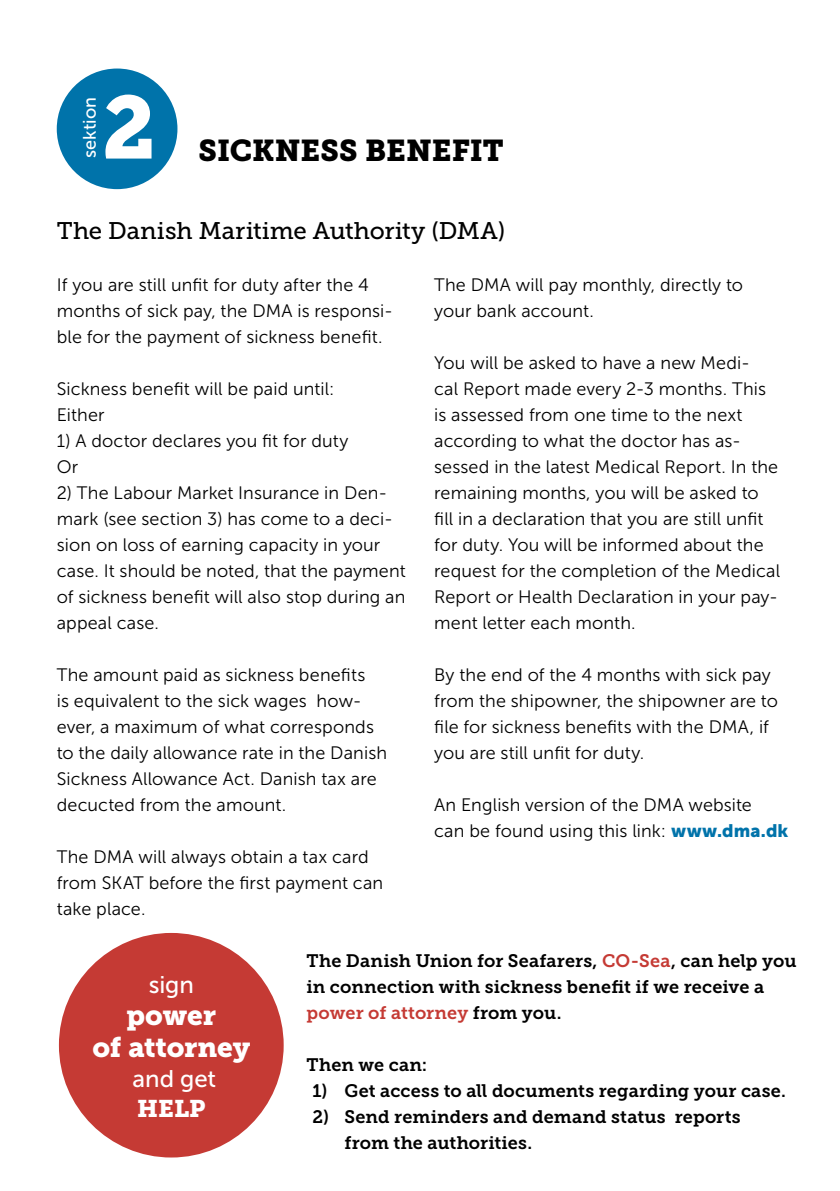
<style>
.page{position:relative;width:840px;height:1191px;background:#fff}
.page>*{position:absolute;margin:0;border:0;box-sizing:border-box;transform-origin:0 0}
.Sektionsnummer{font:88px "Museo Slab 900";color:#fff}
.Overskrift_kapitel{font:30px "Museo Slab 900";letter-spacing:-.005em;color:#000}
.Udraab_white{font:28px/32px "Museo Slab 900";letter-spacing:-.005em;color:#fff;text-align:center}
.t1{font:24px "Museo Slab 500";color:#000}
.Udraab_white-2{font:24px "Museo Sans 500";letter-spacing:-.005em;color:#fff}
.Udraab_white-3{font:24px "Museo Slab 900";color:#fff}
.Brød_HH{font:18px/26px "Museo Sans 300";letter-spacing:.005em;color:#000}
.Info_tekst_fremhævet{font:18px/26px "Museo Slab 700";letter-spacing:.005em;color:#000}
.Sektion_tekst{font:18px "Museo Sans 500";letter-spacing:.01em;color:#fff}
.s1{font-family:"Museo Sans 900";color:#0073aa}
.s2{color:#c53a34}
</style>
<div class="page">
<div style="left:57px;top:69px;width:120px;height:120px;background:#0073aa;border-radius:50%"></div>
<div style="left:59px;top:933px;width:224px;height:224px;background:#c53a34;border-radius:50%"></div>
<p class="Sektion_tekst" style="left:80px;top:158px;width:63px;rotate:-90deg">sektion</p>
<p class="Sektionsnummer" style="left:102px;top:77px;width:55px">2</p>
<p class="Overskrift_kapitel" style="left:198px;top:133px;width:306px">SICKNESS BENEFIT</p>
<p class="t1" style="left:57px;top:217px;width:450px">The Danish Maritime Authority (DMA)</p>
<p class="Brød_HH" style="left:57px;top:272px;width:338px">If you are still unfit for duty after the 4 months of sick pay, the DMA is responsi&shy;ble for the payment of sickness benefit.</p>
<p class="Brød_HH" style="left:57px;top:376px;width:279px">Sickness benefit will be paid until:</p>
<p class="Brød_HH" style="left:57px;top:402px;width:49px">Either</p>
<p class="Brød_HH" style="left:57px;top:428px;width:293px">1) A doctor declares you fit for duty</p>
<p class="Brød_HH" style="left:57px;top:454px;width:23px">Or</p>
<p class="Brød_HH" style="left:57px;top:480px;width:350px">2) The Labour Market Insurance in Den&shy;mark (see section 3) has come to a deci&shy;sion on loss of earning capacity in your case. It should be noted, that the payment of sickness benefit will also stop during an appeal case.</p>
<p class="Brød_HH" style="left:57px;top:662px;width:331px">The amount paid as sickness benefits<br>is equivalent to the sick wages how&shy;ever, a maximum of what corresponds to the daily allowance rate in the Danish Sickness Allowance Act. Danish tax are decucted from the amount.</p>
<p class="Brød_HH" style="left:57px;top:844px;width:328px">The DMA will always obtain a tax card from SKAT before the first payment can take place.</p>
<p class="Brød_HH" style="left:434px;top:272px;width:310px">The DMA will pay monthly, directly to your bank account.</p>
<p class="Brød_HH" style="left:434px;top:350px;width:347px">You will be asked to have a new Medi-<br>cal Report made every 2-3 months. This is assessed from one time to the next according to what the doctor has as&shy;sessed in the latest Medical Report. In the remaining months, you will be asked to fill in a declaration that you are still unfit for duty. You will be informed about the request for the completion of the Medical Report or Health Declaration in your pay&shy;ment letter each month.</p>
<p class="Brød_HH" style="left:434px;top:662px;width:345px">By the end of the 4 months with sick pay from the shipowner, the shipowner are to file for sickness benefits with the DMA, if you are still unfit for duty.</p>
<p class="Brød_HH" style="left:434px;top:792px;width:355px">An English version of the DMA website<br>can be found using this link: <span class="s1">www.dma.dk</span></p>
<p class="Udraab_white-2" style="left:149px;top:971px;width:47px">sign</p>
<p class="Udraab_white" style="left:92px;top:999px;width:159px">power<br>of attorney</p>
<p class="Udraab_white-2" style="left:132px;top:1065px;width:85px">and get</p>
<p class="Udraab_white-3" style="left:137px;top:1095px;width:70px">HELP</p>
<p class="Info_tekst_fremhævet" style="left:306px;top:948px;width:491px">The Danish Union for Seafarers, <span class="s2">CO-Sea</span>, can help you in connection with sickness benefit if we receive a <span class="s2">power of attorney</span> from you.</p>
<p class="Info_tekst_fremhævet" style="left:306px;top:1052px;width:122px">Then we can:</p>
<p class="Info_tekst_fremhævet" style="left:312px;top:1078px;width:474px">1) Get access to all documents regarding your case.</p>
<p class="Info_tekst_fremhævet" style="left:344px;top:1104px;width:397px;text-indent:-32px">2) Send reminders and demand status reports from the authorities.</p>
</div>
